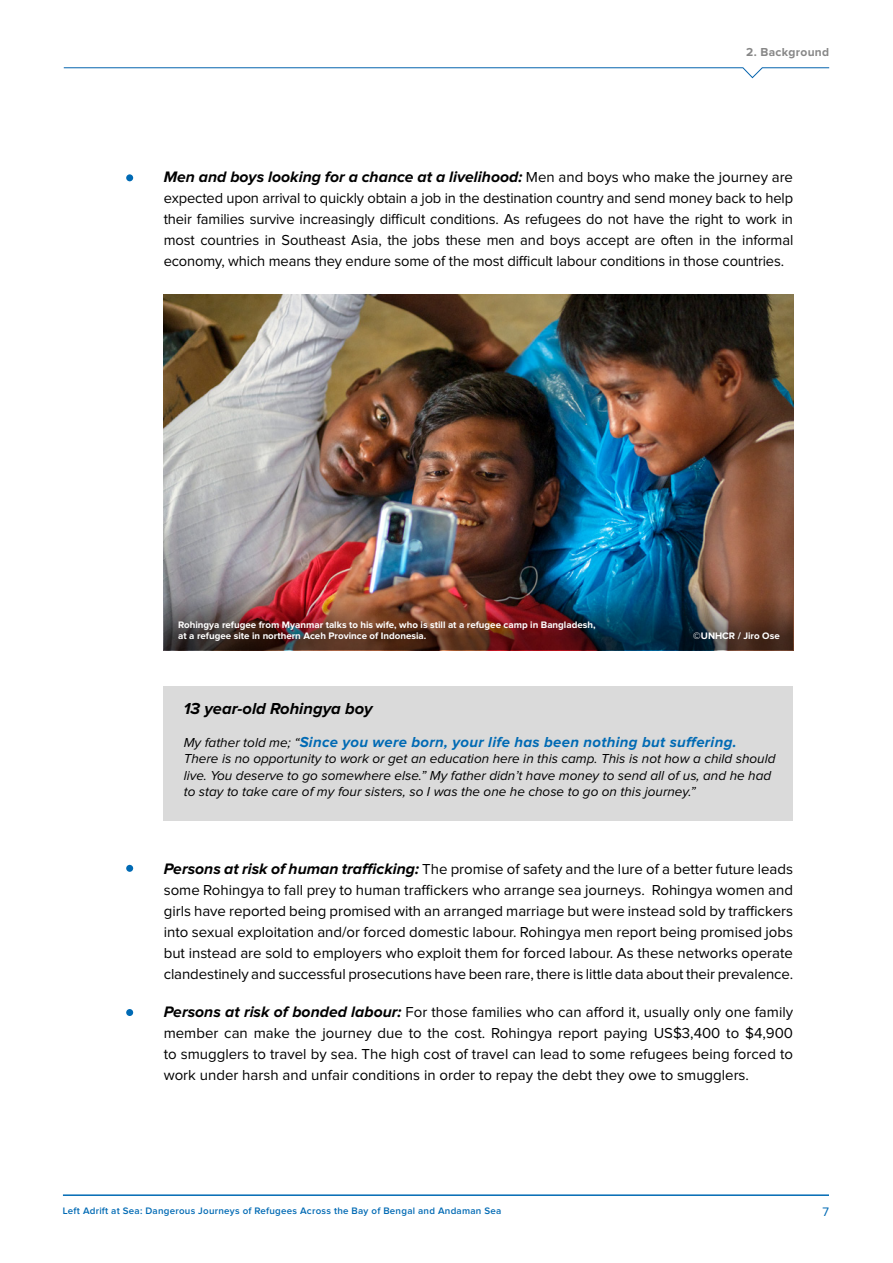
<style>
.page{position:relative;width:893px;height:1263px;background:#fff}
.page>*{position:absolute;margin:0;border:0;box-sizing:border-box;transform-origin:0 0}
.t1{font:italic 700 16.5px "Proxima Nova";color:#000}
.t2{font:italic 700 15.75px "Proxima Nova";color:#000}
.t3{font:15px/21px "Proxima Nova";letter-spacing:-.005em;color:#000;text-align:justify}
.t4{font:italic 700 15px "Proxima Nova";letter-spacing:.02em;color:#006ab4}
.t5{font:italic 13.5px/16.5px "Proxima Nova";color:#000}
.t6{font:12.75px "Proxima Nova";color:#006ab4}
.t7{font:700 12px "Proxima Nova";letter-spacing:.025em;color:#878787}
.t8{font:700 9.75px/10.5px "Proxima Nova";color:#fff}
.t9{font:600 9.75px "Proxima Nova";letter-spacing:.025em;color:#006ab4}
.s1{font-weight:400;font-style:normal;font-size:15px}
.s2{font-weight:400;font-size:13.5px;color:#000}
.s3{font-weight:700;font-style:italic;font-size:15.75px}
</style>
<div class="page">
<hr style="left:63px;top:1194px;width:766px;height:2px;background:#006ab4">
<svg style="left:63px;top:67px;width:767px;height:12px"></svg>
<div style="left:125px;top:864px;width:9px;height:8px;background:#006ab4;border-radius:50%"></div>
<div style="left:125px;top:863px;width:10px;height:10px;border:2px solid #fff;border-radius:50%"></div>
<div style="left:125px;top:174px;width:9px;height:8px;background:#006ab4;border-radius:50%"></div>
<div style="left:125px;top:173px;width:10px;height:10px;border:2px solid #fff;border-radius:50%"></div>
<div style="left:125px;top:1008px;width:9px;height:9px;background:#006ab4;border-radius:50%"></div>
<div style="left:125px;top:1007px;width:10px;height:10px;border:2px solid #fff;border-radius:50%"></div>
<img style="left:164px;top:295px;width:629px;height:302px">
<div style="left:164px;top:687px;width:629px;height:134px;background:#dadada"></div>
<img style="left:164px;top:597px;width:629px;height:53px">
<p class="t7" style="left:746px;top:45px;width:84px">2. Background</p>
<p class="t2" style="left:164px;top:169px;width:631px">Men and boys looking for a chance at a livelihood: <span class="s1">Men and boys who make the journey are</span></p>
<p class="t3" style="left:164px;top:188px;width:631px">expected upon arrival to quickly obtain a job in the destination country and send money back to help their families survive increasingly difficult conditions. As refugees do not have the right to work in most countries in Southeast Asia, the jobs these men and boys accept are often in the informal economy, which means they endure some of the most difficult labour conditions in those countries.</p>
<p class="t8" style="left:178px;top:620px;width:419px">Rohingya refugee from Myanmar talks to his wife, who is still at a refugee camp in Bangladesh, at a refugee site in northern Aceh Province of Indonesia.</p>
<p class="t8" style="left:693px;top:630px;width:88px">©UNHCR / Jiro Ose</p>
<p class="t1" style="left:184px;top:701px;width:190px">13 year-old Rohingya boy</p>
<p class="t4" style="left:184px;top:735px;width:554px"><span class="s2">My father told me; “</span>Since you were born, your life has been nothing but suffering.</p>
<p class="t5" style="left:184px;top:751px;width:593px">There is no opportunity to work or get an education here in this camp. This is not how a child should live. You deserve to go somewhere else.” My father didn’t have money to send all of us, and he had to stay to take care of my four sisters, so I was the one he chose to go on this journey.”</p>
<p class="t3" style="left:164px;top:859px;width:631px"><span class="s3">Persons at risk of human trafficking:</span> The promise of safety and the lure of a better future leads some Rohingya to fall prey to human traffickers who arrange sea journeys. Rohingya women and girls have reported being promised with an arranged marriage but were instead sold by traffickers into sexual exploitation and/or forced domestic labour. Rohingya men report being promised jobs but instead are sold to employers who exploit them for forced labour. As these networks operate clandestinely and successful prosecutions have been rare, there is little data about their prevalence.</p>
<p class="t3" style="left:164px;top:1002px;width:631px"><span class="s3">Persons at risk of bonded labour:</span> For those families who can afford it, usually only one family member can make the journey due to the cost. Rohingya report paying US$3,400 to $4,900 to smugglers to travel by sea. The high cost of travel can lead to some refugees being forced to work under harsh and unfair conditions in order to repay the debt they owe to smugglers.</p>
<p class="t9" style="left:63px;top:1206px;width:440px">Left Adrift at Sea: Dangerous Journeys of Refugees Across the Bay of Bengal and Andaman Sea</p>
<p class="t6" style="left:822px;top:1206px;width:8px">7</p>
</div>
